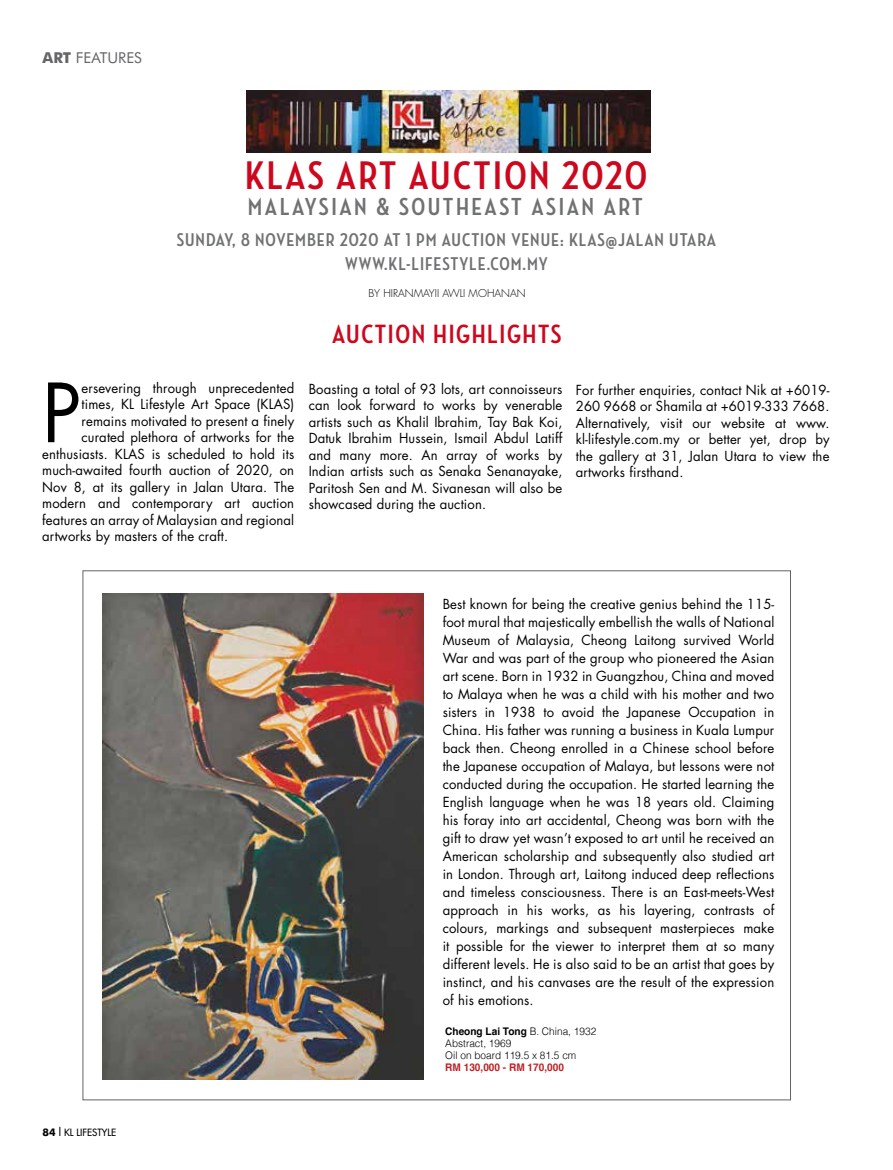
<style>
.page{position:relative;width:893px;height:1170px;background:#fff}
.page>*{position:absolute;margin:0;border:0;box-sizing:border-box;transform-origin:0 0}
.t1{font:79.2px "Futura";color:#000}
.t2{font:700 40.65px "Neutraface Condensed";letter-spacing:.06em;color:#cd071e}
.t3{font:26.85px "Neutraface Condensed Bold Alt";letter-spacing:.06em;color:#cd071e}
.t4{font:700 25.05px "Neutraface Condensed";letter-spacing:.1em;color:#707172}
.t5{font:700 18.75px/23.9px "Neutraface Condensed";letter-spacing:.05em;color:#707172;text-align:center}
.t6{font:15px "Futura BT";color:#646567}
.t7{font:13.5px/18px "Futura";letter-spacing:.01em;color:#000;text-align:justify}
.t8{font:300 10.5px/12px "Helvetica";color:#000;scale:.96 1}
.t9{font:300 10.5px "Futura";color:#000}
.t10{font:700 10.5px "Helvetica";color:#be2025;scale:.96 1}
.t11{font:9.75px "Futura";color:#000}
.s1{font-weight:700}
.s2{font-family:"Futura BT";font-weight:700;font-size:10.5px}
.s3{font-size:10.5px}
</style>
<div class="page">
<div style="left:83px;top:570px;width:708px;height:530px;background:#fff;border:1px solid #63645f"></div>
<img style="left:246px;top:90px;width:404px;height:62px">
<img style="left:103px;top:593px;width:321px;height:486px">
<p class="t6" style="left:43px;top:49px;width:101px"><span class="s1">ART</span> FEATURES</p>
<h2 class="t2" style="left:245px;top:152px;width:404px">KLAS ART AUCTION 202O</h2>
<h3 class="t4" style="left:248px;top:192px;width:396px">MALAYSIAN &amp; SOUTHEAST ASIAN ART</h3>
<h3 class="t5" style="left:177px;top:228px;width:541px">SUNDAY, 8 NOVEMBER 2020 AT 1 PM AUCTION VENUE: KLAS@JALAN UTARA<br>WWW.KL-LIFESTYLE.COM.MY</h3>
<p class="t9" style="left:368px;top:286px;width:159px">BY HIRANMAYII AWLI MOHANAN</p>
<h3 class="t3" style="left:332px;top:319px;width:231px">AUCTION HIGHLIGHTS</h3>
<h1 class="t1" style="left:42px;top:362px;width:40px">P</h1>
<p class="t7" style="left:82px;top:379px;width:214px">ersevering through unprecedented</p>
<p class="t7" style="left:82px;top:395px;width:214px">times, KL Lifestyle Art Space (KLAS)</p>
<p class="t7" style="left:82px;top:412px;width:214px">remains motivated to present a finely</p>
<p class="t7" style="left:82px;top:428px;width:214px">curated plethora of artworks for the</p>
<p class="t7" style="left:42px;top:445px;width:254px">enthusiasts. KLAS is scheduled to hold its</p>
<p class="t7" style="left:42px;top:461px;width:254px">much-awaited fourth auction of 2020, on</p>
<p class="t7" style="left:42px;top:478px;width:254px">Nov 8, at its gallery in Jalan Utara. The</p>
<p class="t7" style="left:42px;top:494px;width:254px">modern and contemporary art auction</p>
<p class="t7" style="left:42px;top:511px;width:254px">features an array of Malaysian and regional</p>
<p class="t7" style="left:42px;top:527px;width:187px">artworks by masters of the craft.</p>
<p class="t7" style="left:309px;top:381px;width:255px;line-height:16.5px">Boasting a total of 93 lots, art connoisseurs can look forward to works by venerable artists such as Khalil Ibrahim, Tay Bak Koi, Datuk Ibrahim Hussein, Ismail Abdul Latiff and many more. An array of works by Indian artists such as Senaka Senanayake, Paritosh Sen and M. Sivanesan will also be showcased during the auction.</p>
<p class="t7" style="left:576px;top:381px;width:255px;line-height:16.5px">For further enquiries, contact Nik at +6019- 260 9668 or Shamila at +6019-333 7668.<br>Alternatively, visit our website at www. kl-lifestyle.com.my or better yet, drop by the gallery at 31, Jalan Utara to view the artworks firsthand.</p>
<p class="t7" style="left:443px;top:595px;width:333px">Best known for being the creative genius behind the 115- foot mural that majestically embellish the walls of National Museum of Malaysia, Cheong Laitong survived World War and was part of the group who pioneered the Asian art scene. Born in 1932 in Guangzhou, China and moved to Malaya when he was a child with his mother and two sisters in 1938 to avoid the Japanese Occupation in China. His father was running a business in Kuala Lumpur back then. Cheong enrolled in a Chinese school before the Japanese occupation of Malaya, but lessons were not conducted during the occupation. He started learning the English language when he was 18 years old. Claiming his foray into art accidental, Cheong was born with the gift to draw yet wasn’t exposed to art until he received an American scholarship and subsequently also studied art in London. Through art, Laitong induced deep reflections and timeless consciousness. There is an East-meets-West approach in his works, as his layering, contrasts of colours, markings and subsequent masterpieces make it possible for the viewer to interpret them at so many different levels. He is also said to be an artist that goes by instinct, and his canvases are the result of the expression of his emotions.</p>
<p class="t8" style="left:445px;top:1024px;width:159px"><span class="s1">Cheong Lai Tong</span> B. China, 1932<br>Abstract, 1969<br>Oil on board 119.5 x 81.5 cm</p>
<p class="t10" style="left:445px;top:1058px;width:125px">RM 130,000 - RM 170,000</p>
<p class="t11" style="left:43px;top:1125px;width:75px"><span class="s2">84</span> <span class="s3">l</span> KL LIFESTYLE</p>
</div>
